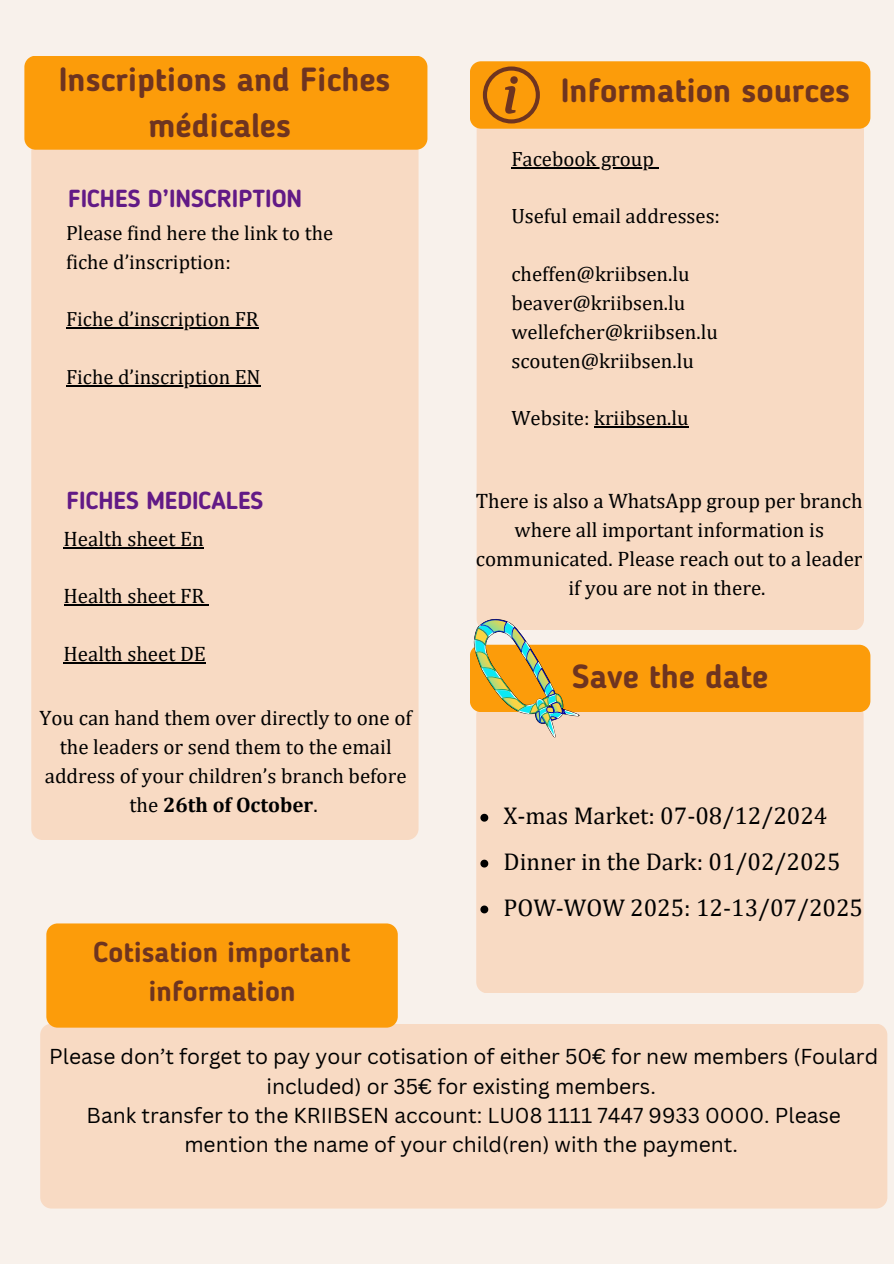
<style>
.page{position:relative;width:894px;height:1264px;background:#fff}
.page>*{position:absolute;margin:0;border:0;box-sizing:border-box;transform-origin:0 0}
.t1{font:700 33.15px/45.9px "Blogger Sans";color:#6e3420;text-align:center}
.t2{font:700 28.5px/39.3px "Blogger Sans";color:#6e3420;text-align:center}
.t3{font:24.45px "Cambria";color:#000}
.t4{font:700 24.45px "Blogger Sans";color:#621a86}
.t5{font:21px/28.8px "Cambria";color:#000;text-align:center}
.t6{font:21px/29.2px "Canva Sans";color:#000;text-align:center}
.t7{font:20.85px "Cambria";color:#000}
.t8{font:20.55px/28.8px "Cambria";color:#000}
.s1{font-weight:700}
</style>
<div class="page">
<div style="left:0;top:0;width:893px;height:1263px;background:#f8f1eb"></div>
<div style="left:31px;top:150px;width:387px;height:690px;background:#f8dac3"></div>
<div style="left:24px;top:56px;width:403px;height:94px;background:#fc9c0a"></div>
<div style="left:476px;top:129px;width:387px;height:480px;background:#f8dac3"></div>
<div style="left:476px;top:758px;width:387px;height:235px;background:#f8dac3"></div>
<svg style="left:480px;top:813px;width:8px;height:8px"></svg>
<svg style="left:480px;top:859px;width:8px;height:8px"></svg>
<svg style="left:480px;top:905px;width:8px;height:8px"></svg>
<svg style="left:470px;top:609px;width:400px;height:149px;background:#f2c077"></svg>
<div style="left:40px;top:1023px;width:847px;height:185px;background:#f8dac3;border-radius:11px"></div>
<div style="left:46px;top:923px;width:351px;height:104px;background:#fc9c0a;border-radius:11px"></div>
<svg style="left:470px;top:61px;width:400px;height:68px;background:#f7990d"></svg>
<hr style="left:66px;top:327px;width:192px;height:2px;background:#000">
<hr style="left:66px;top:385px;width:194px;height:1px;background:#000">
<hr style="left:64px;top:547px;width:140px;height:1px;background:#000">
<hr style="left:64px;top:604px;width:140px;height:2px;background:#000">
<hr style="left:64px;top:662px;width:142px;height:1px;background:#000">
<hr style="left:511px;top:167px;width:143px;height:1px;background:#000">
<hr style="left:594px;top:426px;width:94px;height:2px;background:#000">
<h3 class="t1" style="left:59px;top:60px;width:333px">Inscriptions and Fiches médicales</h3>
<p class="t4" style="left:68px;top:188px;width:235px">FICHES D’INSCRIPTION</p>
<p class="t8" style="left:66px;top:218px;width:268px">Please find here the link to the fiche d’inscription:</p>
<p class="t8" style="left:66px;top:304px;width:194px">Fiche d’inscription FR</p>
<p class="t8" style="left:66px;top:362px;width:196px">Fiche d’inscription EN</p>
<p class="t4" style="left:67px;top:491px;width:198px">FICHES MEDICALES</p>
<p class="t5" style="left:64px;top:523px;width:142px">Health sheet En</p>
<p class="t5" style="left:64px;top:581px;width:142px">Health sheet FR</p>
<p class="t5" style="left:64px;top:639px;width:144px">Health sheet DE</p>
<p class="t5" style="left:40px;top:703px;width:373px">You can hand them over directly to one of the leaders or send them to the email address of your children’s branch before the <span class="s1">26th of October</span>.</p>
<p class="t2" style="left:94px;top:934px;width:258px">Cotisation important information</p>
<p class="t1" style="left:560px;top:71px;width:291px">Information sources</p>
<p class="t7" style="left:511px;top:146px;width:144px">Facebook group</p>
<p class="t7" style="left:511px;top:203px;width:210px">Useful email addresses:</p>
<p class="t7" style="left:511px;top:261px;width:180px">cheffen@kriibsen.lu</p>
<p class="t7" style="left:511px;top:290px;width:175px">beaver@kriibsen.lu</p>
<p class="t7" style="left:511px;top:319px;width:208px">wellefcher@kriibsen.lu</p>
<h1 class="t7" style="left:511px;top:348px;width:184px">scouten@kriibsen.lu</h1>
<p class="t7" style="left:511px;top:405px;width:179px">Website: kriibsen.lu</p>
<h2 class="t5" style="left:475px;top:486px;width:388px">There is also a WhatsApp group per branch where all important information is communicated. Please reach out to a leader if you are not in there.</h2>
<h3 class="t1" style="left:572px;top:656px;width:197px">Save the date</h3>
<h1 class="t3" style="left:503px;top:801px;width:325px">X-mas Market: 07-08/12/2024</h1>
<p class="t3" style="left:503px;top:847px;width:338px">Dinner in the Dark: 01/02/2025</p>
<h1 class="t3" style="left:503px;top:892px;width:361px">POW-WOW 2025: 12-13/07/2025</h1>
<p class="t6" style="left:49px;top:1041px;width:830px">Please don’t forget to pay your cotisation of either 50€ for new members (Foulard included) or 35€ for existing members.</p>
<p class="t6" style="left:87px;top:1099px;width:755px">Bank transfer to the KRIIBSEN account: LU08 1111 7447 9933 0000. Please mention the name of your child(ren) with the payment.</p>
</div>
